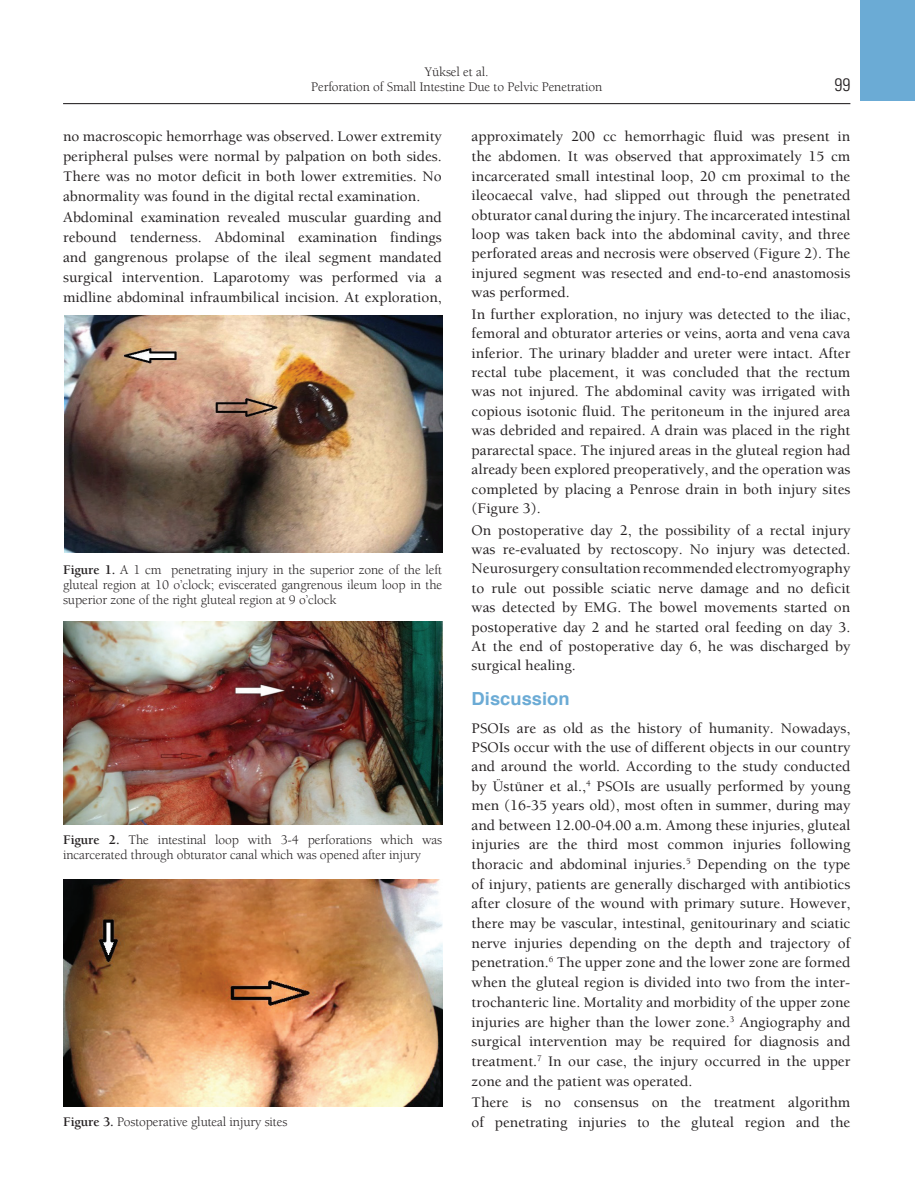
<style>
.page{position:relative;width:915px;height:1191px;background:#fff}
.page>*{position:absolute;margin:0;border:0;box-sizing:border-box;transform-origin:0 0}
.YAZI_BASLIK{font:700 18px "Helvetica";color:#6babd5}
.t1{font:18px "Univers Cond Light Tr";color:#231f20}
.YAZI{font:500 15px/19.6px "Berkeley";color:#231f20;text-align:justify}
.RESİM-ALTI{font:13.5px/15px "Berkeley";letter-spacing:-.01em;color:#231f20;text-align:justify}
.s1{font-weight:700}
</style>
<div class="page">
<hr style="left:63px;top:103px;width:787px;height:1px;background:#231f20">
<div style="left:859px;top:0;width:55px;height:101px;background:#6babd5"></div>
<img style="left:64px;top:315px;width:378px;height:237px">
<img style="left:63px;top:621px;width:379px;height:203px">
<img style="left:63px;top:879px;width:379px;height:227px">
<p class="RESİM-ALTI" style="left:425px;top:64px;width:65px">Yüksel et al.</p>
<p class="RESİM-ALTI" style="left:311px;top:79px;width:292px">Perforation of Small Intestine Due to Pelvic Penetration</p>
<p class="t1" style="left:834px;top:74px;width:17px">99</p>
<p class="YAZI" style="left:63px;top:126px;width:380px">no macroscopic hemorrhage was observed. Lower extremity peripheral pulses were normal by palpation on both sides.<br>There was no motor deficit in both lower extremities. No abnormality was found in the digital rectal examination.</p>
<p class="YAZI" style="left:63px;top:208px;width:380px">Abdominal examination revealed muscular guarding and rebound tenderness. Abdominal examination findings and gangrenous prolapse of the ileal segment mandated surgical intervention. Laparotomy was performed via a midline abdominal infraumbilical incision. At exploration,</p>
<p class="RESİM-ALTI" style="left:63px;top:562px;width:380px"><span class="s1">Figure 1.</span> A 1 cm penetrating injury in the superior zone of the left gluteal region at 10 o’clock; eviscerated gangrenous ileum loop in the superior zone of the right gluteal region at 9 o’clock</p>
<p class="RESİM-ALTI" style="left:63px;top:832px;width:380px"><span class="s1">Figure 2.</span> The intestinal loop with 3-4 perforations which was incarcerated through obturator canal which was opened after injury</p>
<p class="RESİM-ALTI" style="left:63px;top:1113px;width:226px"><span class="s1">Figure 3.</span> Postoperative gluteal injury sites</p>
<p class="YAZI" style="left:471px;top:126px;width:380px">approximately 200 cc hemorrhagic fluid was present in the abdomen. It was observed that approximately 15 cm incarcerated small intestinal loop, 20 cm proximal to the ileocaecal valve, had slipped out through the penetrated obturator canal during the injury. The incarcerated intestinal loop was taken back into the abdominal cavity, and three perforated areas and necrosis were observed (Figure 2). The injured segment was resected and end-to-end anastomosis was performed.</p>
<p class="YAZI" style="left:471px;top:304px;width:380px">In further exploration, no injury was detected to the iliac, femoral and obturator arteries or veins, aorta and vena cava inferior. The urinary bladder and ureter were intact. After rectal tube placement, it was concluded that the rectum was not injured. The abdominal cavity was irrigated with copious isotonic fluid. The peritoneum in the injured area was debrided and repaired. A drain was placed in the right pararectal space. The injured areas in the gluteal region had already been explored preoperatively, and the operation was completed by placing a Penrose drain in both injury sites (Figure 3).</p>
<p class="YAZI" style="left:471px;top:520px;width:380px">On postoperative day 2, the possibility of a rectal injury was re-evaluated by rectoscopy. No injury was detected.<br>Neurosurgery consultation recommended electromyography to rule out possible sciatic nerve damage and no deficit was detected by EMG. The bowel movements started on postoperative day 2 and he started oral feeding on day 3.<br>At the end of postoperative day 6, he was discharged by surgical healing.</p>
<p class="YAZI_BASLIK" style="left:471px;top:684px;width:99px">Discussion</p>
<p class="YAZI" style="left:471px;top:718px;width:380px">PSOIs are as old as the history of humanity. Nowadays, PSOIs occur with the use of different objects in our country and around the world. According to the study conducted by Üstüner et al.,<sup>4</sup> PSOIs are usually performed by young men (16-35 years old), most often in summer, during may and between 12.00-04.00 a.m. Among these injuries, gluteal injuries are the third most common injuries following thoracic and abdominal injuries.<sup>5</sup> Depending on the type of injury, patients are generally discharged with antibiotics after closure of the wound with primary suture. However, there may be vascular, intestinal, genitourinary and sciatic nerve injuries depending on the depth and trajectory of penetration.<sup>6</sup> The upper zone and the lower zone are formed when the gluteal region is divided into two from the inter&shy;trochanteric line. Mortality and morbidity of the upper zone injuries are higher than the lower zone.<sup>3</sup> Angiography and surgical intervention may be required for diagnosis and treatment.<sup>7</sup> In our case, the injury occurred in the upper zone and the patient was operated.</p>
<p class="YAZI" style="left:471px;top:1092px;width:380px">There is no consensus on the treatment algorithm of penetrating injuries to the gluteal region and the</p>
</div>
